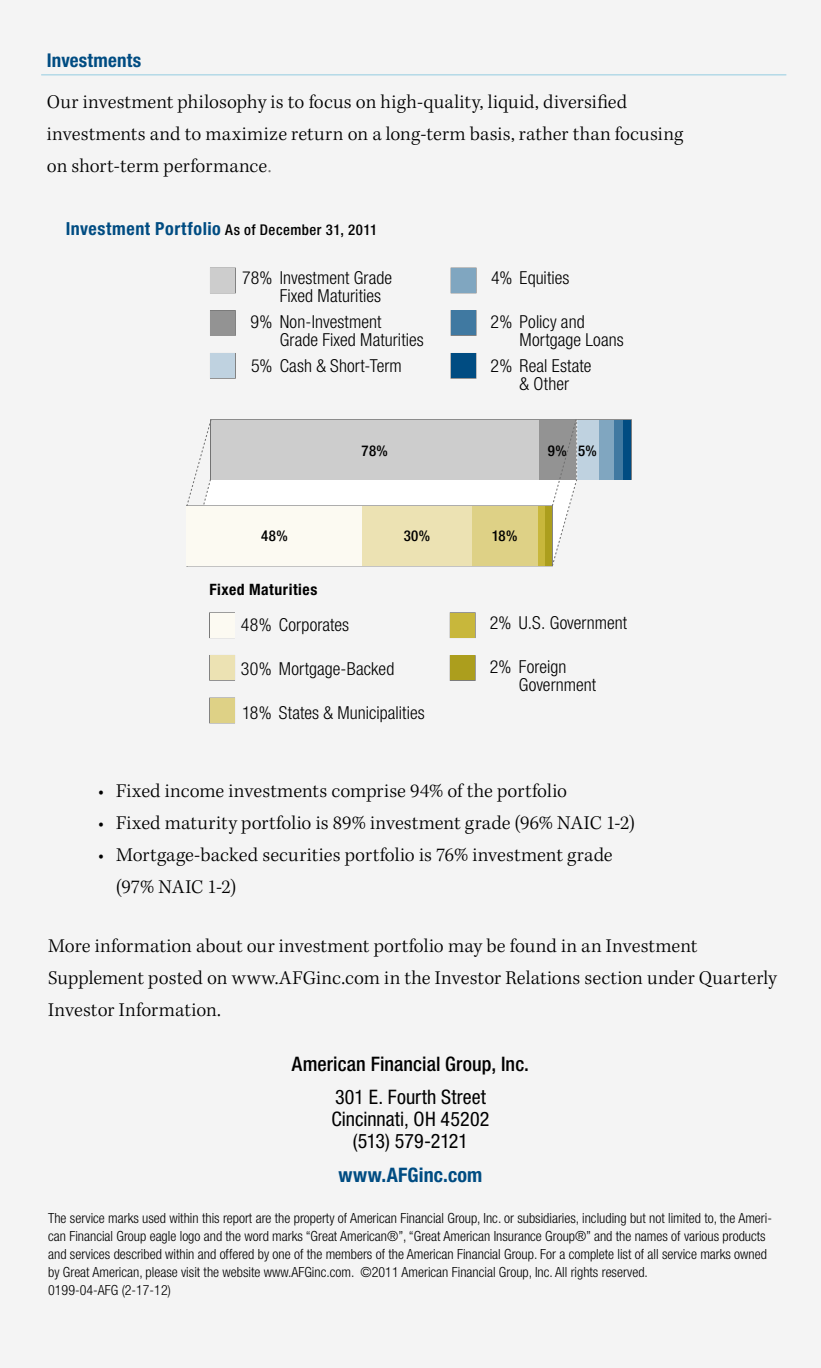
<style>
.page{position:relative;width:821px;height:1368px;background:#f4f4f4}
.page>*{position:absolute;margin:0;border:0;box-sizing:border-box;transform-origin:0 0}
.t1{font:300 20px/32px "Kepler Std";letter-spacing:.005em;color:#000}
.t2{font:condensed 20px/22px "Helvetica Neue LT Std";letter-spacing:.005em;color:#000;text-align:center}
.t3{font:500 condensed 20px "Helvetica Neue LT Std";letter-spacing:.005em;color:#000}
.t4{font:700 condensed 20px "Helvetica Neue LT Std";letter-spacing:.005em;color:#004c82}
.t5{font:700 condensed 19px "Helvetica Neue LT Std";letter-spacing:.01em;color:#004c82}
.t6{font:300 condensed 18px/18px "Helvetica Neue LT Std";letter-spacing:.005em;color:#000}
.t7{font:700 condensed 18px "Helvetica Neue LT Std";letter-spacing:.03em;color:#004c82}
.t8{font:700 condensed 15.6px "Helvetica Neue LT Std";letter-spacing:.035em;color:#000}
.t9{font:500 condensed 15px "Helvetica Neue LT Std";letter-spacing:.025em;color:#000}
.t10{font:300 condensed 14px/18px "Helvetica Neue LT Std";color:#000}
.s1{color:#6f6f6f}
.s2{font-weight:500;font-size:14.8px;color:#000}
</style>
<div class="page">
<hr style="left:41px;top:74px;width:745px;height:1px;background:#94cce1">
<svg style="left:186px;top:419px;width:446px;height:148px"></svg>
<div style="left:210px;top:268px;width:26px;height:25px;border:2px solid #6f6f6f"></div>
<div style="left:211px;top:268px;width:24px;height:25px;background:#cdcdcd"></div>
<div style="left:209px;top:612px;width:26px;height:26px;border:2px solid #6f6f6f"></div>
<div style="left:210px;top:613px;width:24px;height:24px;background:#fcfaf2"></div>
<div style="left:209px;top:655px;width:26px;height:26px;border:2px solid #6f6f6f"></div>
<div style="left:450px;top:612px;width:26px;height:26px;border:2px solid #6f6f6f"></div>
<div style="left:451px;top:268px;width:25px;height:25px;background:#80a6c0"></div>
<div style="left:210px;top:310px;width:26px;height:26px;border:2px solid #6f6f6f"></div>
<div style="left:451px;top:613px;width:24px;height:24px;background:#c8b73b"></div>
<div style="left:450px;top:655px;width:26px;height:26px;border:2px solid #6f6f6f"></div>
<div style="left:211px;top:311px;width:24px;height:24px;background:#939393"></div>
<div style="left:451px;top:310px;width:25px;height:26px;border:2px solid #6f6f6f"></div>
<div style="left:210px;top:656px;width:24px;height:24px;background:#ece2b3"></div>
<div style="left:451px;top:311px;width:25px;height:24px;background:#4079a1"></div>
<div style="left:210px;top:353px;width:26px;height:26px;border:2px solid #6f6f6f"></div>
<div style="left:451px;top:656px;width:24px;height:24px;background:#ac9e1d"></div>
<div style="left:209px;top:698px;width:26px;height:25px;border:2px solid #6f6f6f"></div>
<div style="left:211px;top:354px;width:24px;height:24px;background:#bfd2e0"></div>
<div style="left:450px;top:353px;width:26px;height:26px;border:2px solid #6f6f6f"></div>
<div style="left:210px;top:699px;width:24px;height:24px;background:#ded186"></div>
<div style="left:451px;top:354px;width:25px;height:24px;background:#004c82"></div>
<div style="left:187px;top:506px;width:175px;height:60px;background:#fcfaf2"></div>
<p class="t5" style="left:47px;top:49px;width:96px">Investments</p>
<p class="t1" style="left:47px;top:87px;width:638px">Our investment philosophy is to focus on high-quality, liquid, diversified investments and to maximize return on a long-term basis, rather than focusing on short-term performance<span class="s1">.</span></p>
<p class="t7" style="left:66px;top:218px;width:313px">Investment Portfolio <span class="s2">As of December 31, 2011</span></p>
<p class="t6" style="left:280px;top:269px;width:114px;text-indent:-37px">78% Investment Grade<br>Fixed Maturities</p>
<p class="t6" style="left:280px;top:312px;width:146px;text-indent:-29px">9% Non-Investment<br>Grade Fixed Maturities</p>
<p class="t6" style="left:251px;top:356px;width:152px">5% Cash &amp; Short-Term</p>
<p class="t6" style="left:491px;top:269px;width:80px">4% Equities</p>
<p class="t6" style="left:519px;top:312px;width:106px;text-indent:-29px">2% Policy and<br>Mortgage Loans</p>
<p class="t6" style="left:491px;top:356px;width:102px;text-align:center">2% Real Estate &amp; Other</p>
<p class="t9" style="left:261px;top:527px;width:28px">48%</p>
<p class="t8" style="left:209px;top:580px;width:109px">Fixed Maturities</p>
<p class="t9" style="left:362px;top:441px;width:28px">78%</p>
<p class="t9" style="left:578px;top:441px;width:20px">5%</p>
<p class="t9" style="left:548px;top:441px;width:20px">9%</p>
<p class="t9" style="left:404px;top:527px;width:28px">30%</p>
<p class="t9" style="left:492px;top:527px;width:27px">18%</p>
<p class="t6" style="left:241px;top:616px;width:110px">48% Corporates</p>
<p class="t6" style="left:241px;top:659px;width:155px">30% Mortgage-Backed</p>
<p class="t6" style="left:242px;top:703px;width:184px">18% States &amp; Municipalities</p>
<p class="t6" style="left:490px;top:613px;width:139px">2% U.S. Government</p>
<p class="t6" style="left:519px;top:657px;width:79px;text-indent:-29px">2% Foreign<br>Government</p>
<p class="t1" style="left:98px;top:776px;width:471px">• Fixed income investments comprise 94% of the portfolio</p>
<p class="t1" style="left:98px;top:808px;width:538px">• Fixed maturity portfolio is 89% investment grade (96% NAIC 1-2)</p>
<p class="t1" style="left:116px;top:840px;width:498px;text-indent:-18px">• Mortgage-backed securities portfolio is 76% investment grade (97% NAIC 1-2)</p>
<p class="t1" style="left:48px;top:930px;width:730px">More information about our investment portfolio may be found in an Investment<br>Supplement posted on www.AFGinc.com in the Investor Relations section under Quarterly<br>Investor Information.</p>
<p class="t3" style="left:292px;top:1052px;width:239px">American Financial Group, Inc.</p>
<p class="t2" style="left:331px;top:1086px;width:160px">301 E. Fourth Street<br>Cincinnati, OH 45202 (513) 579-2121</p>
<p class="t4" style="left:339px;top:1163px;width:145px">www.AFGinc.com</p>
<p class="t10" style="left:48px;top:1209px;width:725px">The service marks used within this report are the property of American Financial Group, Inc. or subsidiaries, including but not limited to, the Ameri&shy;can Financial Group eagle logo and the word marks “Great American®”, “Great American Insurance Group®” and the names of various products and services described within and offered by one of the members of the American Financial Group. For a complete list of all service marks owned by Great American, please visit the website www.AFGinc.com. ©2011 American Financial Group, Inc. All rights reserved.<br>0199-04-AFG (2-17-12)</p>
</div>
